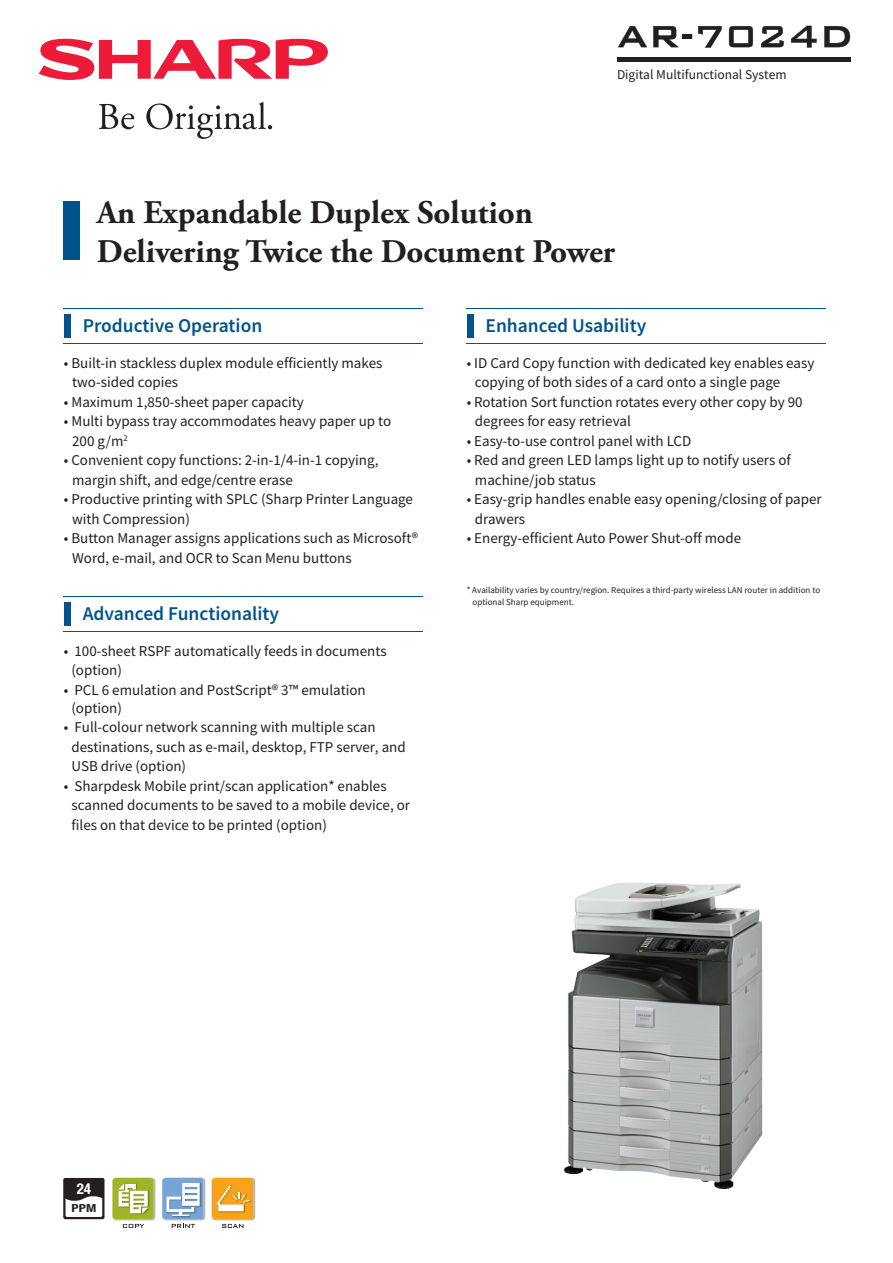
<style>
.page{position:relative;width:893px;height:1263px;background:#fff}
.page>*{position:absolute;margin:0;border:0;box-sizing:border-box;transform-origin:0 0}
.t1{font:700 33px/39px "Adobe Garamond Pro";color:#231f20}
.t2{font:600 19.5px "Source Sans Pro";color:#00548b}
.t3{font:15px/19.5px "Source Sans Pro";color:#231f20}
.t4{font:700 condensed 15px "Helvetica Neue LT Std";color:#fff}
.t5{font:13.5px "Source Sans Pro";color:#231f20}
.t6{font:700 condensed 11.1px "Helvetica Neue LT Std";color:#231f20;scale:1.25 1}
.t7{font:9px/12px "Source Sans Pro";color:#231f20}
</style>
<div class="page">
<svg style="left:99px;top:104px;width:35px;height:25px"></svg>
<svg style="left:146px;top:102px;width:126px;height:37px"></svg>
<svg style="left:39px;top:38px;width:289px;height:42px"></svg>
<img style="left:112px;top:1177px;width:44px;height:44px">
<div style="left:112px;top:1178px;width:42px;height:41px;background:#a0b427;border-radius:3px"></div>
<img style="left:126px;top:1183px;width:24px;height:32px">
<svg style="left:118px;top:1184px;width:30px;height:29px"></svg>
<svg style="left:123px;top:1224px;width:21px;height:4px"></svg>
<img style="left:162px;top:1177px;width:44px;height:44px">
<div style="left:162px;top:1178px;width:41px;height:41px;background:#75a4d6;border-radius:3px"></div>
<img style="left:172px;top:1182px;width:30px;height:36px">
<svg style="left:166px;top:1183px;width:34px;height:33px"></svg>
<svg style="left:172px;top:1224px;width:23px;height:4px"></svg>
<img style="left:211px;top:1177px;width:45px;height:44px">
<div style="left:212px;top:1178px;width:41px;height:41px;background:#f9a31b;border-radius:3px"></div>
<img style="left:216px;top:1184px;width:36px;height:29px">
<svg style="left:217px;top:1185px;width:33px;height:26px"></svg>
<svg style="left:222px;top:1224px;width:21px;height:4px"></svg>
<svg style="left:63px;top:1178px;width:41px;height:41px"></svg>
<div style="left:66px;top:1180px;width:36px;height:37px;background:#231f20;border-radius:2px"></div>
<svg style="left:66px;top:1196px;width:36px;height:21px"></svg>
<img style="left:564px;top:882px;width:198px;height:307px">
<hr style="left:64px;top:343px;width:359px;height:1px;background:#00548b">
<hr style="left:64px;top:308px;width:359px;height:1px;background:#00548b">
<div style="left:64px;top:314px;width:7px;height:24px;background:#00548b"></div>
<hr style="left:467px;top:343px;width:359px;height:1px;background:#00548b">
<hr style="left:467px;top:308px;width:359px;height:1px;background:#00548b">
<div style="left:467px;top:314px;width:6px;height:24px;background:#00548b"></div>
<hr style="left:64px;top:631px;width:359px;height:1px;background:#00548b">
<hr style="left:64px;top:596px;width:359px;height:1px;background:#00548b">
<div style="left:64px;top:602px;width:7px;height:24px;background:#00548b"></div>
<div style="left:64px;top:201px;width:16px;height:59px;background:#00548b"></div>
<hr style="left:617px;top:58px;width:233px;height:4px;background:#231f20">
<svg style="left:618px;top:26px;width:29px;height:21px"></svg>
<svg style="left:653px;top:26px;width:39px;height:21px"></svg>
<svg style="left:698px;top:26px;width:24px;height:22px"></svg>
<svg style="left:729px;top:26px;width:24px;height:21px"></svg>
<svg style="left:761px;top:26px;width:23px;height:21px"></svg>
<svg style="left:791px;top:26px;width:26px;height:22px"></svg>
<svg style="left:824px;top:26px;width:26px;height:21px"></svg>
<p class="t5" style="left:617px;top:69px;width:171px">Digital Multifunctional System</p>
<h1 class="t1" style="left:97px;top:196px;width:520px">An Expandable Duplex Solution<br>Delivering Twice the Document Power</h1>
<h2 class="t2" style="left:83px;top:314px;width:181px">Productive Operation</h2>
<p class="t3" style="left:72px;top:354px;width:312px;text-indent:-8px">• Built-in stackless duplex module efficiently makes two-sided copies</p>
<p class="t3" style="left:64px;top:393px;width:242px">• Maximum 1,850-sheet paper capacity</p>
<p class="t3" style="left:72px;top:413px;width:321px;text-indent:-8px">• Multi bypass tray accommodates heavy paper up to<br>200 g/m<sup>2</sup></p>
<p class="t3" style="left:72px;top:452px;width:308px;text-indent:-8px">• Convenient copy functions: 2-in-1/4-in-1 copying, margin shift, and edge/centre erase</p>
<p class="t3" style="left:72px;top:491px;width:342px;text-indent:-8px">• Productive printing with SPLC (Sharp Printer Language with Compression)</p>
<p class="t3" style="left:72px;top:530px;width:348px;text-indent:-8px">• Button Manager assigns applications such as Microsoft®<br>Word, e-mail, and OCR to Scan Menu buttons</p>
<h2 class="t2" style="left:83px;top:602px;width:198px">Advanced Functionality</h2>
<p class="t3" style="left:71px;top:642px;width:317px;text-indent:-8px">• 100-sheet RSPF automatically feeds in documents (option)</p>
<p class="t3" style="left:71px;top:682px;width:296px;line-height:18px;text-indent:-8px">• PCL 6 emulation and PostScript® 3™ emulation (option)</p>
<p class="t3" style="left:71px;top:719px;width:336px;text-indent:-8px">• Full-colour network scanning with multiple scan destinations, such as e-mail, desktop, FTP server, and<br>USB drive (option)</p>
<p class="t3" style="left:71px;top:777px;width:340px;text-indent:-8px">• Sharpdesk Mobile print/scan application* enables scanned documents to be saved to a mobile device, or files on that device to be printed (option)</p>
<h2 class="t2" style="left:485px;top:314px;width:162px">Enhanced Usability</h2>
<p class="t3" style="left:475px;top:354px;width:341px;text-indent:-8px">• ID Card Copy function with dedicated key enables easy copying of both sides of a card onto a single page</p>
<p class="t3" style="left:475px;top:393px;width:329px;text-indent:-8px">• Rotation Sort function rotates every other copy by 90 degrees for easy retrieval</p>
<p class="t3" style="left:467px;top:432px;width:226px">• Easy-to-use control panel with LCD</p>
<p class="t3" style="left:475px;top:452px;width:317px;text-indent:-8px">• Red and green LED lamps light up to notify users of machine/job status</p>
<p class="t3" style="left:475px;top:491px;width:348px;text-indent:-8px">• Easy-grip handles enable easy opening/closing of paper drawers</p>
<p class="t3" style="left:467px;top:530px;width:276px">• Energy-efficient Auto Power Shut-off mode</p>
<p class="t7" style="left:473px;top:585px;width:349px;text-indent:-6px">* Availability varies by country/region. Requires a third-party wireless LAN router in addition to optional Sharp equipment.</p>
<p class="t4" style="left:77px;top:1180px;width:16px">24</p>
<p class="t6" style="left:72px;top:1202px;width:21px">PPM</p>
</div>
